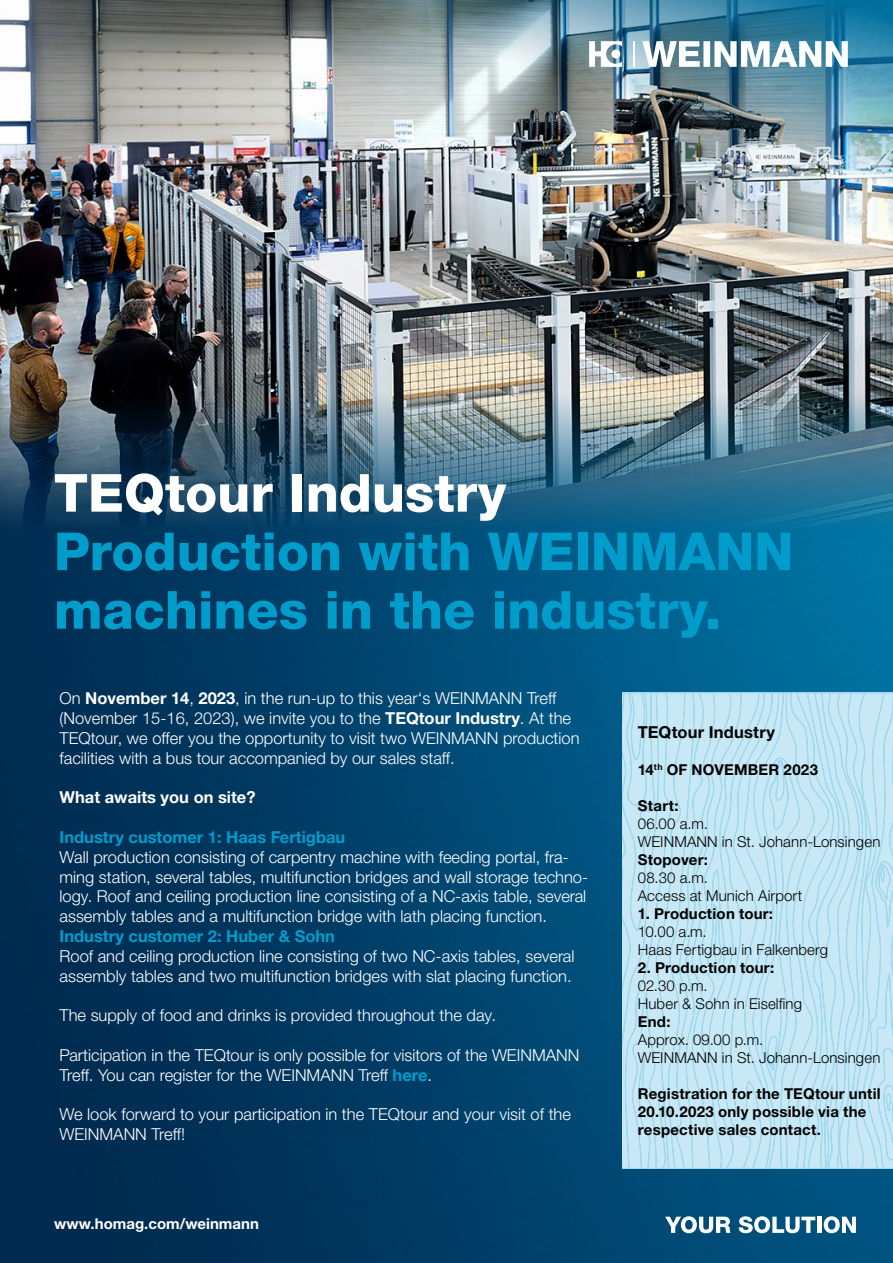
<style>
.page{position:relative;width:893px;height:1263px;background:#fff}
.page>*{position:absolute;margin:0;border:0;box-sizing:border-box;transform-origin:0 0}
.t1{font:800 52.5px/58.5px "Helvetica Neue LTW1 G";color:#009dcc}
.t2{font:300 16.5px/19.8px "Helvetica Neue LTW1 G";color:#fff}
.t3{font:700 16.5px "Helvetica Neue LTW1 G";color:#009dcc}
.t4{font:700 16.5px "Helvetica Neue LTW1 G";color:#fff}
._02_Highligt-Box_9pt_13_6pt{font:700 16.5px "Helvetica Neue LTW1 G";letter-spacing:.015em;color:#000}
._02_Highligt-Box_9pt_13_6pt-2{font:300 15px "Helvetica Neue LTW1 G";letter-spacing:.005em;color:#000}
._02_Highligt-Box_9pt_13_6pt-3{font:700 15px/18px "Helvetica Neue LTW1 G";letter-spacing:.015em;color:#000}
._01_URL{font:700 15px "Helvetica Neue LTW1 G";color:#fff}
.s1{color:#fff}
.s2{font-weight:700}
.s3{font-weight:700;color:#009dcc}
</style>
<div class="page">
<img style="left:0;top:549px;width:893px;height:714px">
<img style="left:0;top:0;width:893px;height:549px">
<svg style="left:589px;top:41px;width:33px;height:26px"></svg>
<svg style="left:633px;top:41px;width:1px;height:26px"></svg>
<svg style="left:642px;top:41px;width:206px;height:26px"></svg>
<svg style="left:622px;top:692px;width:271px;height:477px;background:#c0e4f3"></svg>
<svg style="left:665px;top:1216px;width:65px;height:17px"></svg>
<svg style="left:739px;top:1216px;width:76px;height:17px"></svg>
<hr style="left:817px;top:1217px;width:4px;height:16px;background:#fff">
<svg style="left:824px;top:1216px;width:32px;height:17px"></svg>
<p class="t1" style="left:54px;top:464px;width:741px"><span class="s1">TEQtour Industry<br></span>Production with WEINMANN machines in the industry.</p>
<p class="t2" style="left:60px;top:688px;width:522px">On <span class="s2">November 14</span>, <span class="s2">2023</span>, in the run-up to this year‘s WEINMANN Treff (November 15-16, 2023), we invite you to the <span class="s2">TEQtour Industry</span>. At the TEQtour, we offer you the opportunity to visit two WEINMANN production facilities with a bus tour accompanied by our sales staff.</p>
<p class="t4" style="left:60px;top:787px;width:198px">What awaits you on site?</p>
<p class="t3" style="left:60px;top:827px;width:287px">Industry customer 1: Haas Fertigbau</p>
<p class="t2" style="left:60px;top:847px;width:530px">Wall production consisting of carpentry machine with feeding portal, fra&shy;ming station, several tables, multifunction bridges and wall storage techno&shy;logy. Roof and ceiling production line consisting of a NC-axis table, several assembly tables and a multifunction bridge with lath placing function.</p>
<p class="t3" style="left:60px;top:926px;width:277px">Industry customer 2: Huber &amp; Sohn</p>
<p class="t2" style="left:60px;top:946px;width:516px">Roof and ceiling production line consisting of two NC-axis tables, several assembly tables and two multifunction bridges with slat placing function.</p>
<p class="t2" style="left:60px;top:1005px;width:438px">The supply of food and drinks is provided throughout the day.</p>
<p class="t2" style="left:60px;top:1045px;width:521px">Participation in the TEQtour is only possible for visitors of the WEINMANN<br>Treff. You can register for the WEINMANN Treff <span class="s3">here</span>.</p>
<p class="t2" style="left:60px;top:1104px;width:513px">We look forward to your participation in the TEQtour and your visit of the<br>WEINMANN Treff!</p>
<p class="_01_URL" style="left:54px;top:1214px;width:206px">www.homag.com/weinmann</p>
<p class="_02_Highligt-Box_9pt_13_6pt" style="left:638px;top:722px;width:139px">TEQtour Industry</p>
<p class="_02_Highligt-Box_9pt_13_6pt-3" style="left:638px;top:760px;width:182px">14<sup>th</sup> OF NOVEMBER 2023</p>
<p class="_02_Highligt-Box_9pt_13_6pt-3" style="left:638px;top:796px;width:42px">Start:</p>
<p class="_02_Highligt-Box_9pt_13_6pt-2" style="left:638px;top:814px;width:72px">06.00 a.m.</p>
<p class="_02_Highligt-Box_9pt_13_6pt-2" style="left:638px;top:832px;width:244px">WEINMANN in St. Johann-Lonsingen</p>
<p class="_02_Highligt-Box_9pt_13_6pt-3" style="left:638px;top:850px;width:72px">Stopover:</p>
<p class="_02_Highligt-Box_9pt_13_6pt-2" style="left:638px;top:868px;width:72px">08.30 a.m.</p>
<p class="_02_Highligt-Box_9pt_13_6pt-2" style="left:638px;top:886px;width:166px">Access at Munich Airport</p>
<p class="_02_Highligt-Box_9pt_13_6pt-3" style="left:638px;top:904px;width:137px">1. Production tour:</p>
<p class="_02_Highligt-Box_9pt_13_6pt-2" style="left:638px;top:922px;width:70px">10.00 a.m.</p>
<p class="_02_Highligt-Box_9pt_13_6pt-2" style="left:638px;top:940px;width:192px">Haas Fertigbau in Falkenberg</p>
<p class="_02_Highligt-Box_9pt_13_6pt-3" style="left:638px;top:958px;width:138px">2. Production tour:</p>
<p class="_02_Highligt-Box_9pt_13_6pt-2" style="left:638px;top:976px;width:71px">02.30 p.m.</p>
<p class="_02_Highligt-Box_9pt_13_6pt-2" style="left:638px;top:994px;width:166px">Huber &amp; Sohn in Eiselfing</p>
<p class="_02_Highligt-Box_9pt_13_6pt-3" style="left:638px;top:1012px;width:34px">End:</p>
<p class="_02_Highligt-Box_9pt_13_6pt-2" style="left:638px;top:1030px;width:127px">Approx. 09.00 p.m.</p>
<p class="_02_Highligt-Box_9pt_13_6pt-2" style="left:638px;top:1048px;width:244px">WEINMANN in St. Johann-Lonsingen</p>
<p class="_02_Highligt-Box_9pt_13_6pt-3" style="left:638px;top:1084px;width:244px">Registration for the TEQtour until<br>20.10.2023 only possible via the respective sales contact.</p>
</div>
